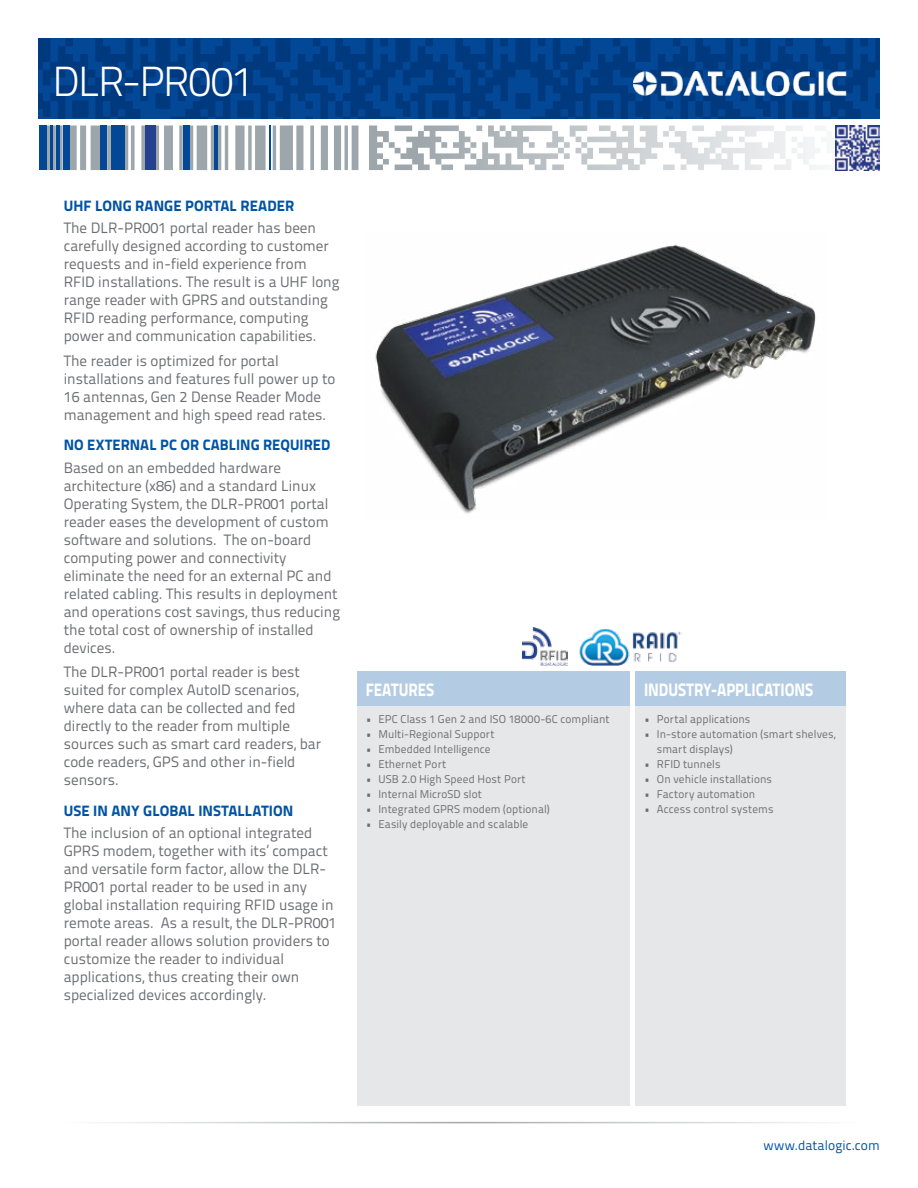
<style>
.page{position:relative;width:918px;height:1188px;background:#fff}
.page>*{position:absolute;margin:0;border:0;box-sizing:border-box;transform-origin:0 0}
.t1{font:300 42px "Titillium Text 22 L";letter-spacing:-.035em;color:#fff}
.t2{font:800 18px "Titillium Text 22 L";letter-spacing:-.005em;color:#fff;scale:.85 1}
.t3{font:15px/18px "Titillium Text 22 L";color:#6d6e71}
.t4{font:800 15px "Titillium Text 22 L";letter-spacing:.005em;color:#0054a4}
.t5{font:13.5px "Titillium Text 22 L";letter-spacing:.005em;color:#0054a4}
.t6{font:11.25px/15px "Titillium Text 22 L";letter-spacing:.01em;color:#6d6e71}
</style>
<div class="page">
<svg style="left:38px;top:38px;width:842px;height:81px;background:#013f89"></svg>
<svg style="left:395px;top:126px;width:424px;height:44px"></svg>
<div style="left:39px;top:126px;width:8px;height:44px;background:#034797"></div>
<div style="left:63px;top:126px;width:7px;height:44px;background:#034797"></div>
<hr style="left:50px;top:126px;width:2px;height:44px;background:#034797">
<hr style="left:56px;top:126px;width:3px;height:44px;background:#034797">
<hr style="left:269px;top:126px;width:2px;height:44px;background:#034797">
<div style="left:183px;top:126px;width:7px;height:44px;background:#034797"></div>
<hr style="left:214px;top:126px;width:4px;height:44px;background:#034797">
<div style="left:100px;top:126px;width:7px;height:44px;background:#034797"></div>
<div style="left:111px;top:126px;width:14px;height:44px;background:#034797"></div>
<div style="left:145px;top:126px;width:11px;height:44px;background:#25408f"></div>
<hr style="left:58px;top:1122px;width:802px;height:1px;background:#9da3aa">
<div style="left:357px;top:672px;width:272px;height:34px;background:#b3cce4"></div>
<div style="left:636px;top:672px;width:210px;height:34px;background:#b3cce4"></div>
<div style="left:357px;top:706px;width:272px;height:400px;background:#e6e7e8"></div>
<div style="left:636px;top:706px;width:210px;height:400px;background:#e6e7e8"></div>
<img style="left:634px;top:71px;width:212px;height:25px">
<img style="left:835px;top:126px;width:45px;height:44px">
<img style="left:375px;top:245px;width:441px;height:269px">
<img style="left:522px;top:628px;width:46px;height:37px">
<img style="left:579px;top:629px;width:102px;height:37px">
<h1 class="t1" style="left:53px;top:51px;width:203px">DLR-PR001</h1>
<p class="t4" style="left:64px;top:194px;width:232px">UHF LONG RANGE PORTAL READER</p>
<p class="t3" style="left:64px;top:218px;width:277px">The DLR-PR001 portal reader has been carefully designed according to customer requests and in-field experience from RFID installations. The result is a UHF long range reader with GPRS and outstanding RFID reading performance, computing power and communication capabilities.</p>
<p class="t3" style="left:64px;top:351px;width:273px">The reader is optimized for portal installations and features full power up to 16 antennas, Gen 2 Dense Reader Mode management and high speed read rates.</p>
<p class="t4" style="left:64px;top:433px;width:268px">NO EXTERNAL PC OR CABLING REQUIRED</p>
<p class="t3" style="left:64px;top:458px;width:278px">Based on an embedded hardware architecture (x86) and a standard Linux Operating System, the DLR-PR001 portal reader eases the development of custom software and solutions. The on-board computing power and connectivity eliminate the need for an external PC and related cabling. This results in deployment and operations cost savings, thus reducing the total cost of ownership of installed devices.</p>
<p class="t3" style="left:64px;top:662px;width:259px">The DLR-PR001 portal reader is best suited for complex AutoID scenarios, where data can be collected and fed directly to the reader from multiple sources such as smart card readers, bar code readers, GPS and other in-field sensors.</p>
<p class="t4" style="left:64px;top:799px;width:231px">USE IN ANY GLOBAL INSTALLATION</p>
<p class="t3" style="left:64px;top:823px;width:274px">The inclusion of an optional integrated GPRS modem, together with its’ compact and versatile form factor, allow the DLR-PR001 portal reader to be used in any global installation requiring RFID usage in remote areas. As a result, the DLR-PR001 portal reader allows solution providers to customize the reader to individual applications, thus creating their own specialized devices accordingly.</p>
<p class="t2" style="left:366px;top:675px;width:82px">FEATURES</p>
<p class="t2" style="left:644px;top:675px;width:200px">INDUSTRY-APPLICATIONS</p>
<p class="t6" style="left:366px;top:711px;width:246px">• EPC Class 1 Gen 2 and ISO 18000-6C compliant</p>
<p class="t6" style="left:366px;top:726px;width:130px">• Multi-Regional Support</p>
<p class="t6" style="left:366px;top:741px;width:126px">• Embedded Intelligence</p>
<p class="t6" style="left:366px;top:756px;width:82px">• Ethernet Port</p>
<p class="t6" style="left:366px;top:771px;width:161px">• USB 2.0 High Speed Host Port</p>
<p class="t6" style="left:366px;top:786px;width:118px">• Internal MicroSD slot</p>
<p class="t6" style="left:366px;top:801px;width:186px">• Integrated GPRS modem (optional)</p>
<p class="t6" style="left:366px;top:816px;width:164px">• Easily deployable and scalable</p>
<p class="t6" style="left:644px;top:711px;width:108px">• Portal applications</p>
<p class="t6" style="left:657px;top:726px;width:180px;text-indent:-13px">• In-store automation (smart shelves, smart displays)</p>
<p class="t6" style="left:644px;top:756px;width:78px">• RFID tunnels</p>
<p class="t6" style="left:644px;top:771px;width:129px">• On vehicle installations</p>
<p class="t6" style="left:644px;top:786px;width:112px">• Factory automation</p>
<p class="t6" style="left:644px;top:801px;width:131px">• Access control systems</p>
<p class="t5" style="left:763px;top:1135px;width:118px">www.datalogic.com</p>
</div>
